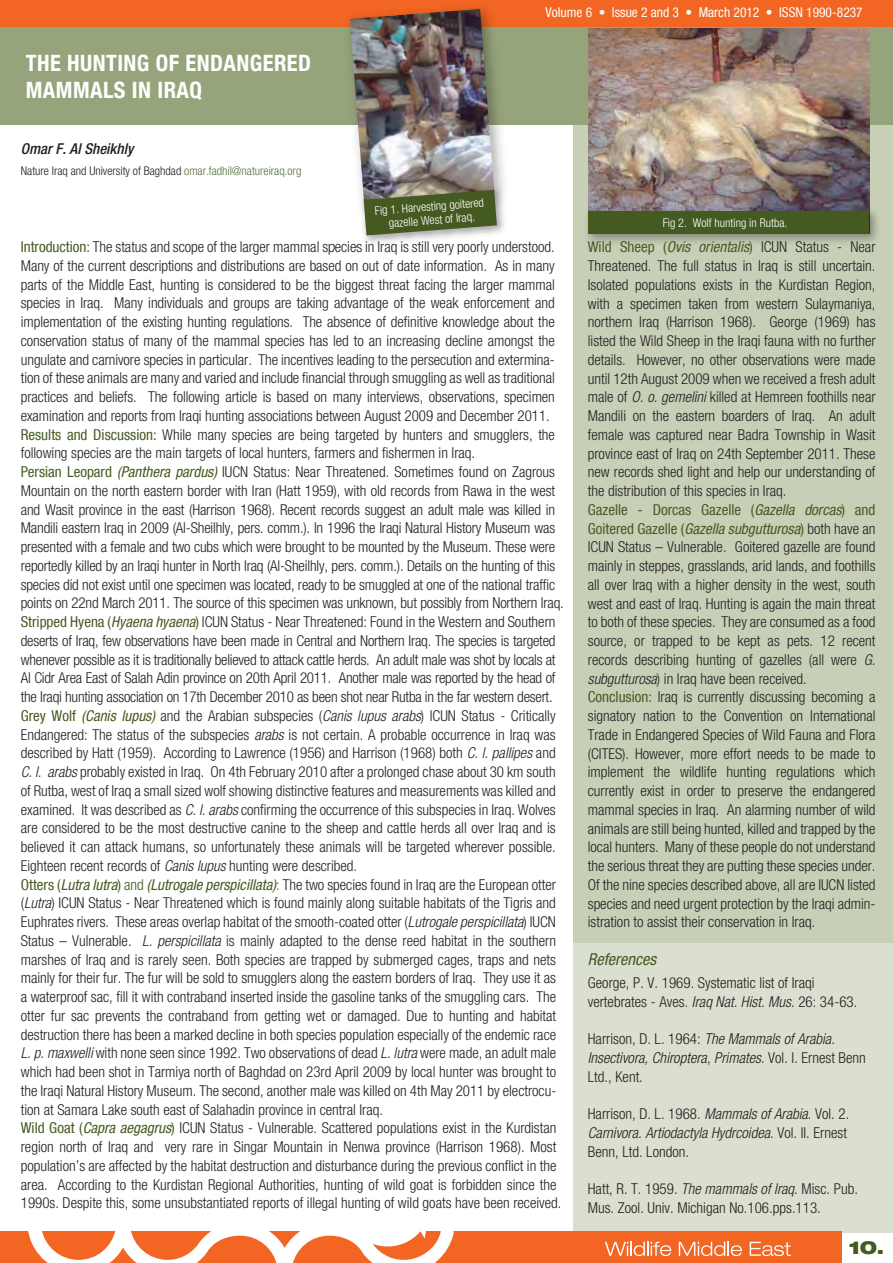
<style>
.page{position:relative;width:893px;height:1263px;background:#fff}
.page>*{position:absolute;margin:0;border:0;box-sizing:border-box;transform-origin:0 0}
.t1{font:700 condensed 22.5px/27px "Helvetica Neue LT Com";letter-spacing:.02em;color:#fff}
.t2{font:900 expanded 18px "Helvetica Neue LT Com";color:#455a21}
.t3{font:italic condensed 16.5px "Helvetica Neue LT Com";color:#455a21}
.t4{font:300 condensed 15px/18.8px "Helvetica Neue LT Com";color:#231f20}
.t5{font:italic 300 condensed 15px/18.8px "Helvetica Neue LT Com";color:#231f20}
.t6{font:italic 500 condensed 15px "Helvetica Neue LT Com";color:#231f20}
.t7{font:condensed 13.5px "Helvetica Neue LT Com";color:#fff}
.t8{font:300 condensed 12px/13.5px "Helvetica Neue LT Com";color:#fff;text-align:center}
.t9{font:300 condensed 12px "Helvetica Neue LT Com";color:#231f20}
.s1{color:#58723d}
.s2{font-weight:400;color:#455a21}
.s3{font-weight:400;font-style:italic;color:#455a21}
.s4{font-style:italic}
.s5{color:#455a21}
.s6{font-style:normal}
</style>
<div class="page">
<div style="left:574px;top:124px;width:319px;height:1108px;background:#c7cfb7"></div>
<div style="left:573px;top:943px;width:320px;height:289px;background:#dadfcf"></div>
<div style="left:0;top:0;width:893px;height:66px;background:#f26522"></div>
<div style="left:0;top:27px;width:893px;height:97px;background:#96a47c"></div>
<div style="left:0;top:1232px;width:842px;height:31px;background:#f26522"></div>
<svg style="left:28px;top:1232px;width:426px;height:31px"></svg>
<svg style="left:605px;top:1242px;width:66px;height:14px"></svg>
<svg style="left:679px;top:1242px;width:63px;height:14px"></svg>
<svg style="left:750px;top:1242px;width:41px;height:14px"></svg>
<img style="left:589px;top:28px;width:281px;height:175px">
<img style="left:587px;top:203px;width:290px;height:39px">
<div style="left:589px;top:211px;width:280px;height:22px;background:#455a21"></div>
<img style="left:350px;top:9px;width:144px;height:173px">
<img style="left:356px;top:182px;width:152px;height:63px">
<svg style="left:364px;top:190px;width:133px;height:45px;background:#5c6b3e"></svg>
<h1 class="t1" style="left:26px;top:50px;width:287px">THE HUNTING OF ENDANGERED<br>MAMMALS IN IRAQ</h1>
<p class="t6" style="left:21px;top:140px;width:114px">Omar F. Al Sheikhly</p>
<p class="t9" style="left:21px;top:164px;width:282px">Nature Iraq and University of Baghdad <span class="s1">omar.fadhil@natureiraq.org</span></p>
<p class="t7" style="left:545px;top:5px;width:319px">Volume 6 • Issue 2 and 3 • March 2012 • ISSN 1990-8237</p>
<p class="t8" style="left:374px;top:204px;width:111px;rotate:-4deg">Fig 1. Harvesting goitered gazelle West of Iraq.</p>
<p class="t8" style="left:663px;top:216px;width:126px">Fig 2. Wolf hunting in Rutba.</p>
<p class="t4" style="left:21px;top:237px;width:544px"><span class="s2">Introduction:</span> The status and scope of the larger mammal species in Iraq is still very poorly understood.<br>Many of the current descriptions and distributions are based on out of date information. As in many parts of the Middle East, hunting is considered to be the biggest threat facing the larger mammal species in Iraq. Many individuals and groups are taking advantage of the weak enforcement and implementation of the existing hunting regulations. The absence of definitive knowledge about the conservation status of many of the mammal species has led to an increasing decline amongst the ungulate and carnivore species in particular. The incentives leading to the persecution and extermina&shy;tion of these animals are many and varied and include financial through smuggling as well as traditional practices and beliefs. The following article is based on many interviews, observations, specimen examination and reports from Iraqi hunting associations between August 2009 and December 2011.<br><span class="s2">Results and Discussion:</span> While many species are being targeted by hunters and smugglers, the following species are the main targets of local hunters, farmers and fishermen in Iraq.<br><span class="s2">Persian Leopard</span> <span class="s3">(Panthera pardus)</span> IUCN Status: Near Threatened. Sometimes found on Zagrous Mountain on the north eastern border with Iran (Hatt 1959), with old records from Rawa in the west and Wasit province in the east (Harrison 1968). Recent records suggest an adult male was killed in Mandili eastern Iraq in 2009 (Al-Sheilhly, pers. comm.). In 1996 the Iraqi Natural History Museum was presented with a female and two cubs which were brought to be mounted by the Museum. These were reportedly killed by an Iraqi hunter in North Iraq (Al-Sheilhly, pers. comm.). Details on the hunting of this species did not exist until one specimen was located, ready to be smuggled at one of the national traffic points on 22nd March 2011. The source of this specimen was unknown, but possibly from Northern Iraq.<br><span class="s2">Stripped Hyena (</span><span class="s3">Hyaena hyaena</span><span class="s2">)</span> ICUN Status - Near Threatened: Found in the Western and Southern deserts of Iraq, few observations have been made in Central and Northern Iraq. The species is targeted whenever possible as it is traditionally believed to attack cattle herds. An adult male was shot by locals at Al Cidr Area East of Salah Adin province on 20th April 2011. Another male was reported by the head of the Iraqi hunting association on 17th December 2010 as been shot near Rutba in the far western desert.<br><span class="s2">Grey Wolf</span> <span class="s3">(Canis lupus)</span> and the Arabian subspecies (<span class="s4">Canis lupus arabs</span>) ICUN Status - Critically Endangered: The status of the subspecies <span class="s4">arabs</span> is not certain. A probable occurrence in Iraq was described by Hatt (1959). According to Lawrence (1956) and Harrison (1968) both <span class="s4">C. l. pallipes</span> and <span class="s4">C. l. arabs</span> probably existed in Iraq. On 4th February 2010 after a prolonged chase about 30 km south of Rutba, west of Iraq a small sized wolf showing distinctive features and measurements was killed and examined. It was described as <span class="s4">C. l. arabs</span> confirming the occurrence of this subspecies in Iraq. Wolves are considered to be the most destructive canine to the sheep and cattle herds all over Iraq and is believed it can attack humans, so unfortunately these animals will be targeted wherever possible.<br>Eighteen recent records of <span class="s4">Canis lupus</span> hunting were described.<br><span class="s2">Otters (</span><span class="s3">Lutra lutra</span><span class="s2">)</span> <span class="s5">and</span> <span class="s3">(Lutrogale perspicillata)</span><span class="s5">:</span> The two species found in Iraq are the European otter (<span class="s4">Lutra</span>) ICUN Status - Near Threatened which is found mainly along suitable habitats of the Tigris and Euphrates rivers. These areas overlap habitat of the smooth-coated otter (<span class="s4">Lutrogale perspicillata</span>) IUCN Status – Vulnerable. <span class="s4">L. perspicillata</span> is mainly adapted to the dense reed habitat in the southern marshes of Iraq and is rarely seen. Both species are trapped by submerged cages, traps and nets mainly for their fur. The fur will be sold to smugglers along the eastern borders of Iraq. They use it as a waterproof sac, fill it with contraband inserted inside the gasoline tanks of the smuggling cars. The otter fur sac prevents the contraband from getting wet or damaged. Due to hunting and habitat destruction there has been a marked decline in both species population especially of the endemic race <span class="s4">L. p</span>. <span class="s4">maxwelli</span> with none seen since 1992. Two observations of dead <span class="s4">L. lutra</span> were made, an adult male which had been shot in Tarmiya north of Baghdad on 23rd April 2009 by local hunter was brought to the Iraqi Natural History Museum. The second, another male was killed on 4th May 2011 by electrocu&shy;tion at Samara Lake south east of Salahadin province in central Iraq.<br><span class="s2">Wild Goat (</span><span class="s3">Capra aegagrus</span><span class="s2">)</span> ICUN Status - Vulnerable. Scattered populations exist in the Kurdistan region north of Iraq and very rare in Singar Mountain in Nenwa province (Harrison 1968). Most population’s are affected by the habitat destruction and disturbance during the previous conflict in the area. According to the Kurdistan Regional Authorities, hunting of wild goat is forbidden since the 1990s. Despite this, some unsubstantiated reports of illegal hunting of wild goats have been received.</p>
<p class="t4" style="left:588px;top:238px;width:289px"><span class="s2">Wild Sheep (</span><span class="s3">Ovis orientalis</span><span class="s2">)</span> ICUN Status - Near Threatened. The full status in Iraq is still uncertain.<br>Isolated populations exists in the Kurdistan Region, with a specimen taken from western Sulaymaniya, northern Iraq (Harrison 1968). George (1969) has listed the Wild Sheep in the Iraqi fauna with no further details. However, no other observations were made until 12th August 2009 when we received a fresh adult male of <span class="s4">O. o. gemelini</span> killed at Hemreen foothills near Mandili on the eastern boarders of Iraq. An adult female was captured near Badra Township in Wasit province east of Iraq on 24th September 2011. These new records shed light and help our understanding of the distribution of this species in Iraq.<br><span class="s2">Gazelle - Dorcas Gazelle (</span><span class="s3">Gazella dorcas</span><span class="s2">) and Goitered Gazelle (</span><span class="s3">Gazella subgutturosa</span><span class="s2">)</span> both have an ICUN Status – Vulnerable. Goitered gazelle are found mainly in steppes, grasslands, arid lands, and foothills all over Iraq with a higher density in the west, south west and east of Iraq. Hunting is again the main threat to both of these species. They are consumed as a food source, or trapped to be kept as pets. 12 recent records describing hunting of gazelles (all were <span class="s4">G. subgutturosa</span>) in Iraq have been received.<br><span class="s2">Conclusion:</span> Iraq is currently discussing becoming a signatory nation to the Convention on International Trade in Endangered Species of Wild Fauna and Flora (CITES). However, more effort needs to be made to implement the wildlife hunting regulations which currently exist in order to preserve the endangered mammal species in Iraq. An alarming number of wild animals are still being hunted, killed and trapped by the local hunters. Many of these people do not understand the serious threat they are putting these species under.<br>Of the nine species described above, all are IUCN listed species and need urgent protection by the Iraqi admin&shy;istration to assist their conservation in Iraq.</p>
<p class="t3" style="left:588px;top:949px;width:70px">References</p>
<p class="t4" style="left:588px;top:973px;width:271px">George, P. V. 1969. Systematic list of Iraqi vertebrates - Aves. <span class="s4">Iraq Nat. Hist. Mus</span>. 26: 34-63.</p>
<p class="t5" style="left:588px;top:1030px;width:280px"><span class="s6">Harrison, D. L. 1964:</span> The Mammals of Arabia<span class="s6">.<br></span>Insectivora, Chiroptera<span class="s6">,</span> Primates<span class="s6">. Vol. I. Ernest Benn<br>Ltd., Kent.</span></p>
<p class="t4" style="left:588px;top:1105px;width:263px">Harrison, D. L. 1968. <span class="s4">Mammals of Arabia</span>. Vol. 2.<br><span class="s4">Carnivora. Artiodactyla Hydrcoidea</span>. Vol. II. Ernest<br>Benn, Ltd. London.</p>
<p class="t4" style="left:588px;top:1180px;width:272px">Hatt, R. T. 1959. <span class="s4">The mammals of Iraq</span>. Misc. Pub.<br>Mus. Zool. Univ. Michigan No.106.pps.113.</p>
<p class="t2" style="left:849px;top:1236px;width:37px">10.</p>
</div>
